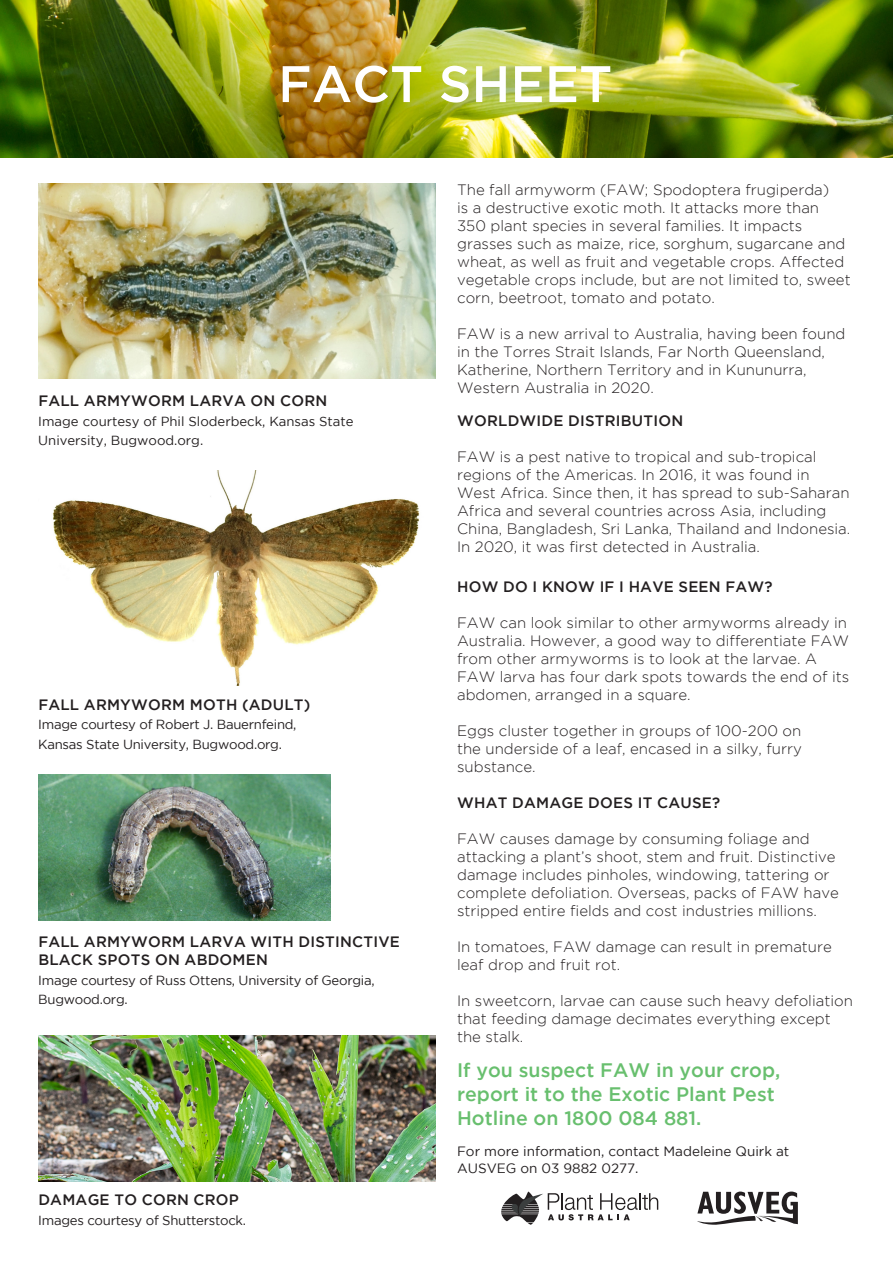
<style>
.page{position:relative;width:893px;height:1263px;background:#fff}
.page>*{position:absolute;margin:0;border:0;box-sizing:border-box;transform-origin:0 0}
.t1{font:500 19.5px/24px "Gotham";color:#68bf6e}
.Paragraph_Style_1{font:300 15px/18px "Gotham";color:#231f20}
.Paragraph_Style_1-2{font:500 15px/18px "Gotham";letter-spacing:.015em;color:#231f20}
.Paragraph_Style_1-3{font:13.5px "Gotham";color:#231f20}
.Paragraph_Style_1-4{font:13.2px/19.5px "Gotham";letter-spacing:-.02em;color:#231f20}
.Paragraph_Style_1-5{font:13.2px "Gotham";color:#231f20}
</style>
<div class="page">
<img style="left:38px;top:184px;width:398px;height:195px">
<img style="left:0;top:0;width:893px;height:157px">
<svg style="left:697px;top:1191px;width:101px;height:34px"></svg>
<img style="left:283px;top:66px;width:327px;height:37px">
<img style="left:38px;top:774px;width:293px;height:146px">
<svg style="left:501px;top:1191px;width:157px;height:34px"></svg>
<img style="left:52px;top:470px;width:368px;height:215px">
<img style="left:38px;top:1035px;width:398px;height:147px">
<p class="Paragraph_Style_1-2" style="left:38px;top:391px;width:290px">FALL ARMYWORM LARVA ON CORN</p>
<p class="Paragraph_Style_1-5" style="left:38px;top:414px;width:317px">Image courtesy of Phil Sloderbeck, Kansas State</p>
<p class="Paragraph_Style_1-5" style="left:38px;top:433px;width:166px">University, Bugwood.org.</p>
<p class="Paragraph_Style_1-2" style="left:38px;top:695px;width:273px">FALL ARMYWORM MOTH (ADULT)</p>
<p class="Paragraph_Style_1-4" style="left:38px;top:715px;width:260px">Image courtesy of Robert J. Bauernfeind,</p>
<p class="Paragraph_Style_1-4" style="left:38px;top:734px;width:245px">Kansas State University, Bugwood.org.</p>
<p class="Paragraph_Style_1-2" style="left:38px;top:932px;width:363px">FALL ARMYWORM LARVA WITH DISTINCTIVE<br>BLACK SPOTS ON ABDOMEN</p>
<p class="Paragraph_Style_1-4" style="left:38px;top:970px;width:338px">Image courtesy of Russ Ottens, University of Georgia,<br>Bugwood.org.</p>
<p class="Paragraph_Style_1-2" style="left:38px;top:1190px;width:202px">DAMAGE TO CORN CROP</p>
<p class="Paragraph_Style_1-4" style="left:38px;top:1210px;width:209px">Images courtesy of Shutterstock.</p>
<p class="Paragraph_Style_1" style="left:457px;top:180px;width:395px">The fall armyworm (FAW; Spodoptera frugiperda)<br>is a destructive exotic moth. It attacks more than 350 plant species in several families. It impacts grasses such as maize, rice, sorghum, sugarcane and wheat, as well as fruit and vegetable crops. Affected vegetable crops include, but are not limited to, sweet corn, beetroot, tomato and potato.</p>
<p class="Paragraph_Style_1" style="left:457px;top:324px;width:390px">FAW is a new arrival to Australia, having been found in the Torres Strait Islands, Far North Queensland, Katherine, Northern Territory and in Kununurra, Western Australia in 2020.</p>
<p class="Paragraph_Style_1-2" style="left:457px;top:411px;width:227px">WORLDWIDE DISTRIBUTION</p>
<p class="Paragraph_Style_1" style="left:457px;top:448px;width:395px">FAW is a pest native to tropical and sub-tropical regions of the Americas. In 2016, it was found in West Africa. Since then, it has spread to sub-Saharan Africa and several countries across Asia, including China, Bangladesh, Sri Lanka, Thailand and Indonesia.<br>In 2020, it was first detected in Australia.</p>
<p class="Paragraph_Style_1-2" style="left:457px;top:577px;width:317px">HOW DO I KNOW IF I HAVE SEEN FAW?</p>
<p class="Paragraph_Style_1" style="left:457px;top:613px;width:394px">FAW can look similar to other armyworms already in Australia. However, a good way to differentiate FAW from other armyworms is to look at the larvae. A FAW larva has four dark spots towards the end of its abdomen, arranged in a square.</p>
<p class="Paragraph_Style_1" style="left:457px;top:721px;width:346px;text-align:justify">Eggs cluster together in groups of 100-200 on the underside of a leaf, encased in a silky, furry substance.</p>
<p class="Paragraph_Style_1-2" style="left:457px;top:793px;width:264px">WHAT DAMAGE DOES IT CAUSE?</p>
<p class="Paragraph_Style_1" style="left:457px;top:829px;width:383px">FAW causes damage by consuming foliage and attacking a plant’s shoot, stem and fruit. Distinctive damage includes pinholes, windowing, tattering or complete defoliation. Overseas, packs of FAW have stripped entire fields and cost industries millions.</p>
<p class="Paragraph_Style_1" style="left:457px;top:937px;width:376px">In tomatoes, FAW damage can result in premature leaf drop and fruit rot.</p>
<p class="Paragraph_Style_1" style="left:457px;top:991px;width:397px">In sweetcorn, larvae can cause such heavy defoliation that feeding damage decimates everything except the stalk.</p>
<p class="t1" style="left:457px;top:1058px;width:325px">If you suspect FAW in your crop, report it to the Exotic Plant Pest<br>Hotline on 1800 084 881.</p>
<p class="Paragraph_Style_1-3" style="left:457px;top:1144px;width:334px">For more information, contact Madeleine Quirk at</p>
<p class="Paragraph_Style_1-3" style="left:457px;top:1160px;width:183px">AUSVEG on 03 9882 0277.</p>
</div>
